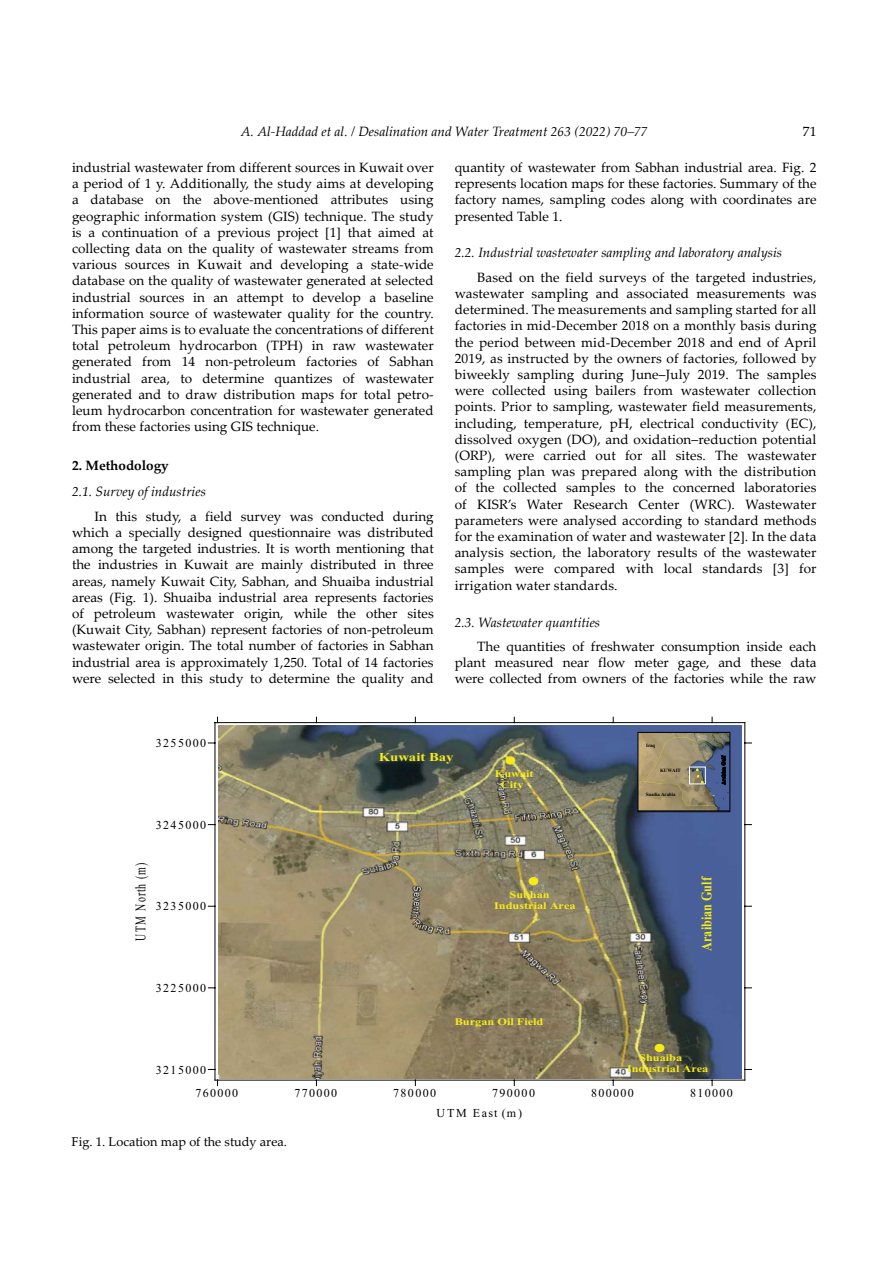
<style>
.page{position:relative;width:893px;height:1263px;background:#fff}
.page>*{position:absolute;margin:0;border:0;box-sizing:border-box;transform-origin:0 0}
.t1{font:700 14.7px "Times New Roman";color:#f6eb16;scale:.82 1}
.t2{font:14.7px "Times New Roman";letter-spacing:.125em;color:#010101;scale:.67 1}
.t3{font:13.5px/16.2px "Palatino Linotype";color:#000;text-align:justify}
.t4{font:italic 13.5px "Palatino Linotype";color:#000}
.t5{font:700 13.5px "Palatino Linotype";color:#000}
.t6{font:12.75px "Palatino Linotype";color:#000}
.t7{font:12.15px "Times New Roman";letter-spacing:.115em;color:#010101}
.t8{font:700 12.15px "Times New Roman";color:#f6eb16;scale:1.21 1}
.t9{font:700 10.05px/11.2px "Times New Roman";color:#f6eb16;scale:1.21 1}
.t10{font:700 4.95px "Times New Roman";letter-spacing:-.005em;color:#010101}
</style>
<div class="page">
<hr style="left:215px;top:1080px;width:530px;height:1px;background:#010101">
<hr style="left:215px;top:722px;width:530px;height:1px;background:#010101">
<hr style="left:215px;top:723px;width:1px;height:357px;background:#010101">
<hr style="left:745px;top:723px;width:1px;height:357px;background:#010101">
<img style="left:218px;top:725px;width:524px;height:294px">
<img style="left:218px;top:1019px;width:524px;height:59px">
<svg style="left:528px;top:877px;width:11px;height:9px"></svg>
<svg style="left:654px;top:1043px;width:11px;height:9px"></svg>
<svg style="left:505px;top:756px;width:11px;height:9px"></svg>
<img style="left:640px;top:734px;width:88px;height:51px">
<img style="left:640px;top:785px;width:88px;height:25px">
<div style="left:638px;top:732px;width:92px;height:80px;border:1px solid #010101"></div>
<svg style="left:721px;top:755px;width:5px;height:30px"></svg>
<svg style="left:696px;top:769px;width:8px;height:13px"></svg>
<div style="left:689px;top:767px;width:17px;height:17px;border:1px solid #fff"></div>
<p class="t4" style="left:241px;top:122px;width:408px">A. Al-Haddad et al. / Desalination and Water Treatment 263 (2022) 70–77</p>
<p class="t3" style="left:803px;top:123px;width:15px">71</p>
<p class="t3" style="left:72px;top:159px;width:363px">industrial wastewater from different sources in Kuwait over a period of 1 y. Additionally, the study aims at developing a database on the above-mentioned attributes using geographic information system (GIS) technique. The study is a continuation of a previous project [1] that aimed at collecting data on the quality of wastewater streams from various sources in Kuwait and developing a state-wide database on the quality of wastewater generated at selected industrial sources in an attempt to develop a baseline information source of wastewater quality for the country.<br>This paper aims is to evaluate the concentrations of different total petroleum hydrocarbon (TPH) in raw wastewater generated from 14 non-petroleum factories of Sabhan industrial area, to determine quantizes of wastewater generated and to draw distribution maps for total petro&shy;leum hydrocarbon concentration for wastewater generated from these factories using GIS technique.</p>
<p class="t5" style="left:72px;top:456px;width:98px">2. Methodology</p>
<p class="t4" style="left:72px;top:481px;width:135px">2.1. Survey of industries</p>
<p class="t3" style="left:72px;top:508px;width:363px;text-indent:23px">In this study, a field survey was conducted during which a specially designed questionnaire was distributed among the targeted industries. It is worth mentioning that the industries in Kuwait are mainly distributed in three areas, namely Kuwait City, Sabhan, and Shuaiba industrial areas (Fig. 1). Shuaiba industrial area represents factories of petroleum wastewater origin, while the other sites (Kuwait City, Sabhan) represent factories of non-petroleum wastewater origin. The total number of factories in Sabhan industrial area is approximately 1,250. Total of 14 factories were selected in this study to determine the quality and</p>
<p class="t3" style="left:455px;top:159px;width:363px">quantity of wastewater from Sabhan industrial area. Fig. 2 represents location maps for these factories. Summary of the factory names, sampling codes along with coordinates are presented Table 1.</p>
<p class="t4" style="left:455px;top:242px;width:329px">2.2. Industrial wastewater sampling and laboratory analysis</p>
<p class="t3" style="left:455px;top:268px;width:363px;text-indent:23px">Based on the field surveys of the targeted industries, wastewater sampling and associated measurements was determined. The measurements and sampling started for all factories in mid-December 2018 on a monthly basis during the period between mid-December 2018 and end of April 2019, as instructed by the owners of factories, followed by biweekly sampling during June–July 2019. The samples were collected using bailers from wastewater collection points. Prior to sampling, wastewater field measurements, including, temperature, pH, electrical conductivity (EC), dissolved oxygen (DO), and oxidation–reduction potential (ORP), were carried out for all sites. The wastewater sampling plan was prepared along with the distribution of the collected samples to the concerned laboratories of KISR’s Water Research Center (WRC). Wastewater parameters were analysed according to standard methods for the examination of water and wastewater [2]. In the data analysis section, the laboratory results of the wastewater samples were compared with local standards [3] for irrigation water standards.</p>
<p class="t4" style="left:455px;top:613px;width:147px">2.3. Wastewater quantities</p>
<p class="t3" style="left:455px;top:637px;width:363px;text-indent:23px">The quantities of freshwater consumption inside each plant measured near flow meter gage, and these data were collected from owners of the factories while the raw</p>
<p class="t7" style="left:156px;top:739px;width:52px">3255000</p>
<p class="t7" style="left:156px;top:820px;width:52px">3245000</p>
<p class="t2" style="left:135px;top:941px;width:118px;rotate:-90deg">UTM North (m)</p>
<p class="t7" style="left:156px;top:902px;width:52px">3235000</p>
<p class="t7" style="left:156px;top:983px;width:52px">3225000</p>
<p class="t7" style="left:156px;top:1065px;width:52px">3215000</p>
<p class="t8" style="left:379px;top:748px;width:63px">Kuwait Bay</p>
<p class="t9" style="left:495px;top:767px;width:34px;text-align:center">Kuwait<br>City</p>
<p class="t9" style="left:494px;top:888px;width:69px;text-indent:15px">Subhan<br>Industrial Area</p>
<p class="t9" style="left:455px;top:1016px;width:75px">Burgan Oil Field</p>
<p class="t10" style="left:646px;top:742px;width:11px">Iraq</p>
<p class="t10" style="left:660px;top:767px;width:22px">KUWAIT</p>
<p class="t10" style="left:646px;top:790px;width:31px">Suadia Arabia</p>
<p class="t1" style="left:696px;top:951px;width:92px;rotate:-90deg">Araibian Gulf</p>
<p class="t9" style="left:627px;top:1051px;width:69px;text-indent:12px">Shuaiba<br>Industrial Area</p>
<p class="t7" style="left:195px;top:1089px;width:44px">760000</p>
<p class="t7" style="left:294px;top:1089px;width:44px">770000</p>
<p class="t7" style="left:393px;top:1089px;width:44px">780000</p>
<p class="t7" style="left:492px;top:1089px;width:44px">790000</p>
<p class="t7" style="left:591px;top:1089px;width:44px">800000</p>
<p class="t7" style="left:690px;top:1089px;width:44px">810000</p>
<p class="t7" style="left:437px;top:1108px;width:87px">UTM East (m)</p>
<p class="t6" style="left:72px;top:1132px;width:217px">Fig. 1. Location map of the study area.</p>
</div>
